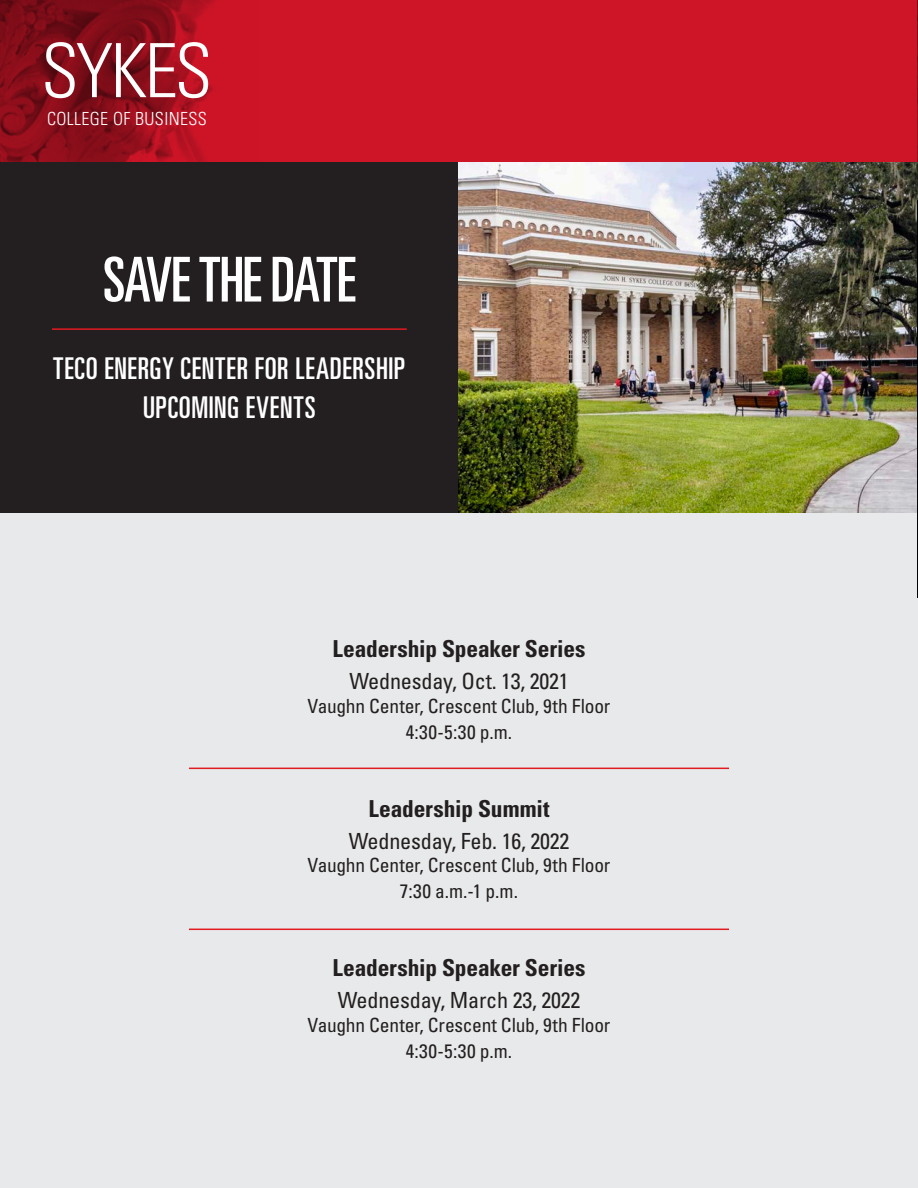
<style>
.page{position:relative;width:918px;height:1188px;background:#fff}
.page>*{position:absolute;margin:0;border:0;box-sizing:border-box;transform-origin:0 0}
.t1{font:300 condensed 74.85px "Univers LT Std";letter-spacing:-.04em;color:#fff}
.t2{font:ultra-condensed 61.95px "Univers LT Std";letter-spacing:-.025em;color:#fff}
.t3{font:ultra-condensed 30px/38.8px "Univers LT Std";letter-spacing:.03em;color:#fff;text-align:center}
.t4{font:700 condensed 23.4px "Univers LT Std";letter-spacing:-.005em;color:#231f20}
.t5{font:condensed 22.2px "Univers LT Std";letter-spacing:-.01em;color:#231f20}
.t6{font:condensed 19.5px/26.2px "Univers LT Std";letter-spacing:-.01em;color:#231f20;text-align:center}
.t7{font:300 condensed 18px "Univers LT Std";letter-spacing:.02em;color:#fff}
</style>
<div class="page">
<div style="left:0;top:447px;width:918px;height:741px;background:#e8e9ea"></div>
<div style="left:0;top:162px;width:459px;height:351px;background:#231f20"></div>
<img style="left:459px;top:162px;width:458px;height:351px">
<img style="left:903px;top:162px;width:15px;height:233px">
<hr style="left:917px;top:200px;width:1px;height:398px;background:#010203">
<div style="left:0;top:0;width:918px;height:162px;background:#cd1527"></div>
<img style="left:0;top:0;width:215px;height:162px">
<img style="left:917px;top:0;width:1px;height:162px">
<hr style="left:189px;top:768px;width:540px;height:1px;background:#e21a21">
<hr style="left:189px;top:929px;width:540px;height:1px;background:#e21a21">
<hr style="left:52px;top:328px;width:355px;height:2px;background:#e21a21">
<h1 class="t1" style="left:41px;top:26px;width:172px">SYKES</h1>
<p class="t7" style="left:47px;top:108px;width:161px">COLLEGE OF BUSINESS</p>
<h2 class="t2" style="left:103px;top:244px;width:254px">SAVE THE DATE</h2>
<p class="t3" style="left:53px;top:349px;width:354px">TECO ENERGY CENTER FOR LEADERSHIP<br>UPCOMING EVENTS</p>
<p class="t4" style="left:332px;top:634px;width:255px">Leadership Speaker Series</p>
<p class="t5" style="left:349px;top:667px;width:221px">Wednesday, Oct. 13, 2021</p>
<p class="t6" style="left:308px;top:692px;width:304px">Vaughn Center, Crescent Club, 9th Floor<br>4:30-5:30 p.m.</p>
<p class="t4" style="left:368px;top:794px;width:183px">Leadership Summit</p>
<p class="t5" style="left:349px;top:827px;width:222px">Wednesday, Feb. 16, 2022</p>
<p class="t6" style="left:308px;top:852px;width:304px">Vaughn Center, Crescent Club, 9th Floor<br>7:30 a.m.-1 p.m.</p>
<p class="t4" style="left:332px;top:953px;width:255px">Leadership Speaker Series</p>
<p class="t5" style="left:338px;top:986px;width:244px">Wednesday, March 23, 2022</p>
<p class="t6" style="left:308px;top:1011px;width:304px">Vaughn Center, Crescent Club, 9th Floor<br>4:30-5:30 p.m.</p>
</div>
